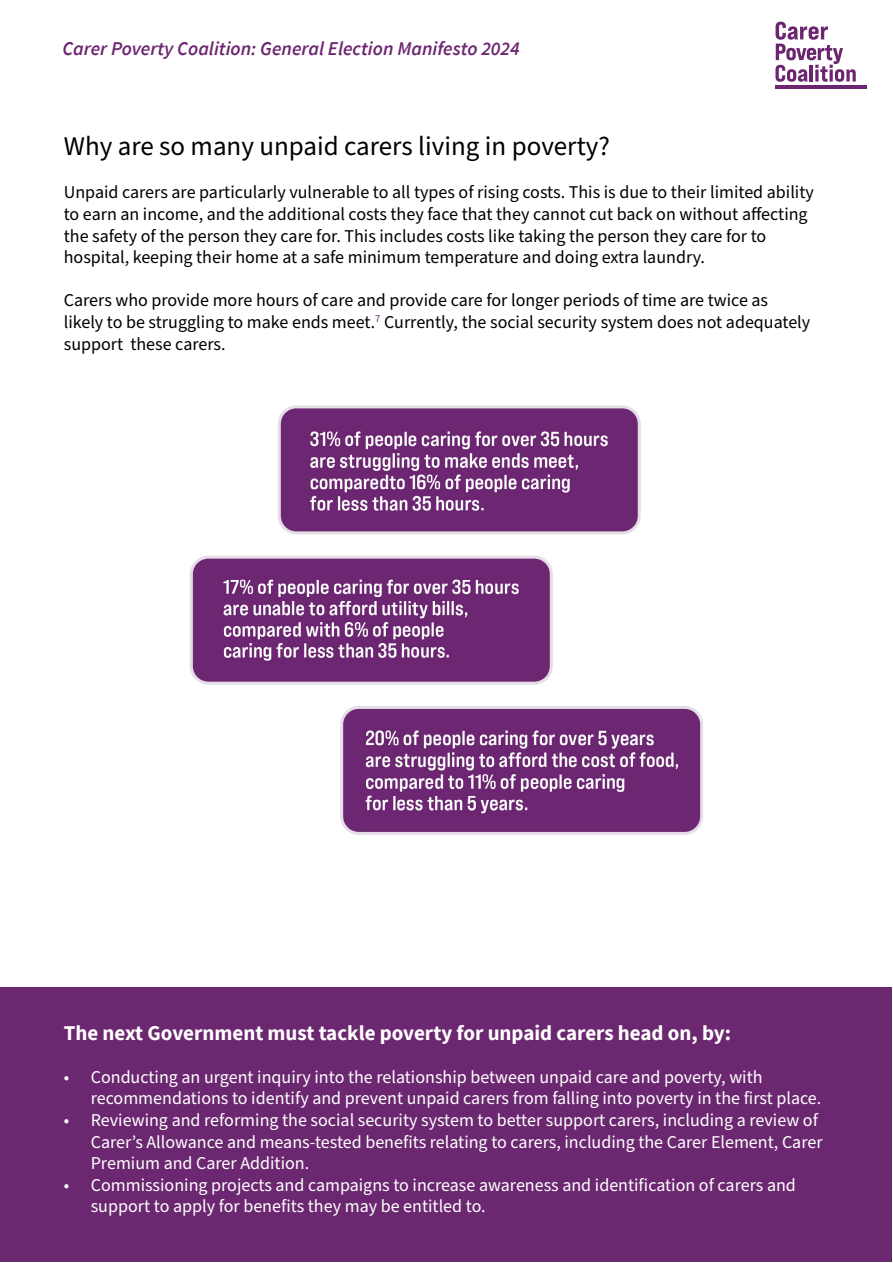
<style>
.page{position:relative;width:893px;height:1263px;background:#fff}
.page>*{position:absolute;margin:0;border:0;box-sizing:border-box;transform-origin:0 0}
.t1{font:27px "Source Sans Pro";color:#000}
.t2{font:700 21px "Source Sans Pro";color:#fff}
.t3{font:italic 600 19.5px "Source Sans Pro";color:#6c2771}
.t4{font:18px/21.6px "Source Sans Pro";color:#000}
.t5{font:18px/21.6px "Source Sans Pro";color:#fff}
</style>
<div class="page">
<svg style="left:775px;top:22px;width:81px;height:60px"></svg>
<hr style="left:775px;top:86px;width:91px;height:2px;background:#6c2671">
<div style="left:1px;top:986px;width:891px;height:275px;background:#6c2771"></div>
<img style="left:282px;top:409px;width:355px;height:121px">
<div style="left:278px;top:405px;width:363px;height:129px;border:3px solid #e6dee7;border-radius:17px"></div>
<img style="left:194px;top:560px;width:355px;height:121px">
<div style="left:190px;top:556px;width:363px;height:129px;border:3px solid #e6dee7;border-radius:17px"></div>
<img style="left:344px;top:710px;width:355px;height:121px">
<div style="left:340px;top:706px;width:363px;height:129px;border:3px solid #e6dee7;border-radius:17px"></div>
<p class="t3" style="left:62px;top:36px;width:459px">Carer Poverty Coalition: General Election Manifesto 2024</p>
<h1 class="t1" style="left:64px;top:128px;width:548px">Why are so many unpaid carers living in poverty?</h1>
<p class="t4" style="left:64px;top:182px;width:752px">Unpaid carers are particularly vulnerable to all types of rising costs. This is due to their limited ability to earn an income, and the additional costs they face that they cannot cut back on without affecting the safety of the person they care for. This includes costs like taking the person they care for to hospital, keeping their home at a safe minimum temperature and doing extra laundry.</p>
<p class="t4" style="left:64px;top:290px;width:748px">Carers who provide more hours of care and provide care for longer periods of time are twice as likely to be struggling to make ends meet.<sup>7</sup> Currently, the social security system does not adequately support these carers.</p>
<p class="t2" style="left:64px;top:1018px;width:669px">The next Government must tackle poverty for unpaid carers head on, by:</p>
<p class="t5" style="left:91px;top:1066px;width:732px;text-indent:-27px">• Conducting an urgent inquiry into the relationship between unpaid care and poverty, with recommendations to identify and prevent unpaid carers from falling into poverty in the first place.</p>
<p class="t5" style="left:91px;top:1110px;width:733px;text-indent:-27px">• Reviewing and reforming the social security system to better support carers, including a review of<br>Carer’s Allowance and means-tested benefits relating to carers, including the Carer Element, Carer<br>Premium and Carer Addition.</p>
<p class="t5" style="left:91px;top:1174px;width:707px;text-indent:-27px">• Commissioning projects and campaigns to increase awareness and identification of carers and support to apply for benefits they may be entitled to.</p>
</div>
